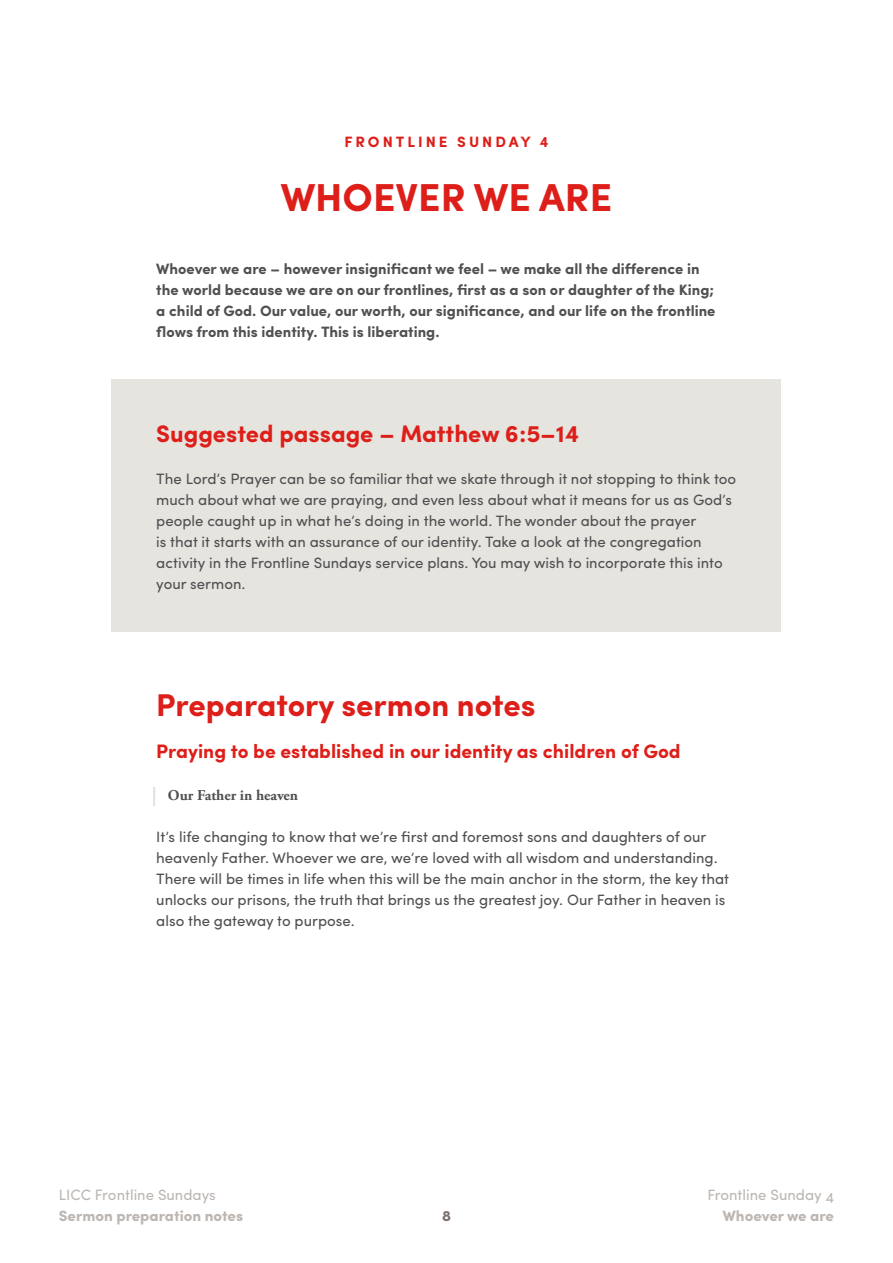
<style>
.page{position:relative;width:893px;height:1263px;background:#fff}
.page>*{position:absolute;margin:0;border:0;box-sizing:border-box;transform-origin:0 0}
.h2_service_title{font:700 39px "Sofia Pro";color:#de1e19}
.t1{font:700 31.5px "Sofia Pro";color:#de1e19}
.t2{font:700 24px "Sofia Pro";color:#de1e19}
.t3{font:700 19.5px "Sofia Pro";color:#de1e19}
.body{font:15px/21px "Sofia Pro";color:#505052}
.body_intro{font:700 15px/21px "Sofia Pro";color:#505052}
.t4{font:15px "Sofia Pro";color:#bdb7b3}
.t5{font:900 15px "Sofia Pro";color:#bdb7b3}
.prayer{font:700 15px "Adobe Garamond Pro";color:#505052}
.h6_service{font:700 15px "Sofia Pro";letter-spacing:.2em;color:#de1e19}
.t6{font:900 15px "Sofia Pro";color:#7e706b}
</style>
<div class="page">
<svg style="left:153px;top:787px;width:2px;height:19px"></svg>
<div style="left:112px;top:379px;width:669px;height:253px;background:#e6e4df"></div>
<p class="h6_service" style="left:344px;top:131px;width:206px">FRONTLINE SUNDAY 4</p>
<p class="h2_service_title" style="left:281px;top:167px;width:333px">WHOEVER WE ARE</p>
<p class="body_intro" style="left:156px;top:257px;width:561px">Whoever we are – however insignificant we feel – we make all the difference in the world because we are on our frontlines, first as a son or daughter of the King; a child of God. Our value, our worth, our significance, and our life on the frontline flows from this identity. This is liberating.</p>
<p class="t2" style="left:156px;top:415px;width:425px">Suggested passage – Matthew 6:5–14</p>
<p class="body" style="left:156px;top:467px;width:581px">The Lord’s Prayer can be so familiar that we skate through it not stopping to think too much about what we are praying, and even less about what it means for us as God’s people caught up in what he’s doing in the world. The wonder about the prayer<br>is that it starts with an assurance of our identity. Take a look at the congregation activity in the Frontline Sundays service plans. You may wish to incorporate this into your sermon.</p>
<p class="t1" style="left:156px;top:681px;width:381px">Preparatory sermon notes</p>
<p class="t3" style="left:156px;top:736px;width:526px">Praying to be established in our identity as children of God</p>
<p class="prayer" style="left:168px;top:786px;width:132px">Our Father in heaven</p>
<p class="body" style="left:156px;top:825px;width:574px">It’s life changing to know that we’re first and foremost sons and daughters of our heavenly Father. Whoever we are, we’re loved with all wisdom and understanding.<br>There will be times in life when this will be the main anchor in the storm, the key that unlocks our prisons, the truth that brings us the greatest joy. Our Father in heaven is also the gateway to purpose.</p>
<p class="t4" style="left:59px;top:1183px;width:159px">LICC Frontline Sundays</p>
<p class="t5" style="left:59px;top:1204px;width:186px">Sermon preparation notes</p>
<p class="t6" style="left:442px;top:1204px;width:10px">8</p>
<p class="t4" style="left:707px;top:1183px;width:128px">Frontline Sunday 4</p>
<p class="t5" style="left:722px;top:1204px;width:113px">Whoever we are</p>
</div>
